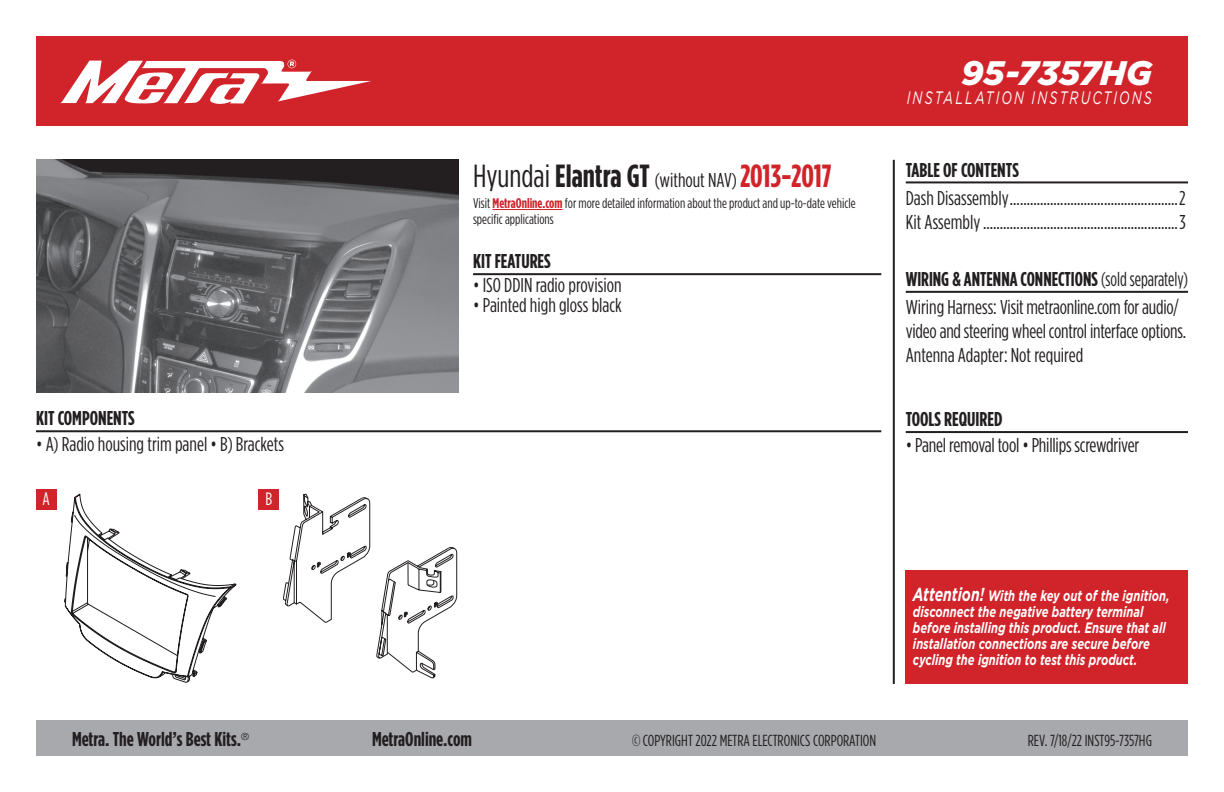
<style>
.page{position:relative;width:1224px;height:792px;background:#fff}
.page>*{position:absolute;margin:0;border:0;box-sizing:border-box;transform-origin:0 0}
.t1{font:italic 900 34px "Gotham";letter-spacing:-.005em;color:#fff}
.t2{font:20px/24px "Gotham Condensed";color:#231f20}
.t3{font:700 20px "Gotham Condensed";color:#231f20}
.t4{font:20px/28px "Gotham Condensed";color:#231f20;scale:.9 1}
.t5{font:italic 18px "Gotham";letter-spacing:.165em;color:#fff;scale:.7 1}
.t6{font:18px "Gotham Condensed";color:#fff}
.t7{font:16px "Gotham Condensed";color:#231f20}
.t8{font:italic 700 15px/16px "Gotham";color:#fff;scale:.74 1}
.t9{font:14px/16px "Gotham Condensed";color:#231f20}
.s1{font-size:32px}
.s2{font-weight:700;font-size:32px}
.s3{font-weight:700;font-size:32px;color:#d1232a}
.s4{font-weight:700;color:#d1232a}
.s5{font-weight:700}
.s6{font-size:18.8px}
</style>
<div class="page">
<div style="left:36px;top:720px;width:1152px;height:36px;background:#a8a9ad"></div>
<hr style="left:893px;top:160px;width:2px;height:524px;background:#231f20">
<div style="left:36px;top:36px;width:1152px;height:90px;background:#d1232a"></div>
<svg style="left:60px;top:60px;width:311px;height:44px"></svg>
<div style="left:906px;top:570px;width:282px;height:114px;background:#d1232a"></div>
<img style="left:36px;top:160px;width:423px;height:232px">
<hr style="left:473px;top:273px;width:408px;height:2px;background:#231f20">
<hr style="left:36px;top:430px;width:845px;height:2px;background:#231f20">
<hr style="left:906px;top:431px;width:282px;height:2px;background:#231f20">
<hr style="left:906px;top:291px;width:282px;height:2px;background:#231f20">
<hr style="left:906px;top:181px;width:282px;height:2px;background:#231f20">
<svg style="left:65px;top:494px;width:171px;height:189px"></svg>
<svg style="left:283px;top:494px;width:174px;height:184px"></svg>
<div style="left:36px;top:489px;width:21px;height:21px;background:#d1232a"></div>
<div style="left:259px;top:489px;width:20px;height:21px;background:#d1232a"></div>
<hr style="left:493px;top:209px;width:70px;height:1px;background:#d1232a">
<h1 class="t1" style="left:961px;top:53px;width:192px">95-7357HG</h1>
<p class="t3" style="left:36px;top:407px;width:100px">KIT COMPONENTS</p>
<p class="t2" style="left:36px;top:432px;width:250px">• A) Radio housing trim panel • B) Brackets</p>
<p class="t6" style="left:43px;top:489px;width:9px">A</p>
<p class="t6" style="left:265px;top:489px;width:8px">B</p>
<p class="t2" style="left:473px;top:168px;width:360px"><span class="s1">Hyundai</span> <span class="s2">Elantra GT</span> (without NAV) <span class="s3">2013-2017</span></p>
<p class="t9" style="left:473px;top:195px;width:384px">Visit <span class="s4">MetraOnline.com</span> for more detailed information about the product and up-to-date vehicle specific applications</p>
<p class="t3" style="left:473px;top:250px;width:79px">KIT FEATURES</p>
<p class="t2" style="left:473px;top:273px;width:150px">• ISO DDIN radio provision</p>
<p class="t2" style="left:473px;top:293px;width:150px">• Painted high gloss black</p>
<p class="t5" style="left:907px;top:88px;width:352px">INSTALLATION INSTRUCTIONS</p>
<p class="t3" style="left:906px;top:158px;width:115px">TABLE OF CONTENTS</p>
<p class="t2" style="left:906px;top:185px;width:281px">Dash Disassembly..................................................2<br>Kit Assembly..........................................................3</p>
<p class="t4" style="left:906px;top:265px;width:315px"><span class="s5">WIRING &amp; ANTENNA CONNECTIONS</span> (sold separately)<br>Wiring Harness: Visit metraonline.com for audio/</p>
<p class="t2" style="left:906px;top:319px;width:282px">video and steering wheel control interface options.<br>Antenna Adapter: Not required</p>
<p class="t3" style="left:906px;top:408px;width:98px">TOOLS REQUIRED</p>
<p class="t2" style="left:906px;top:433px;width:235px">• Panel removal tool • Phillips screwdriver</p>
<p class="t8" style="left:913px;top:587px;width:348px"><span class="s6">Attention!</span> With the key out of the ignition, disconnect the negative battery terminal before installing this product. Ensure that all installation connections are secure before cycling the ignition to test this product.</p>
<p class="t3" style="left:72px;top:728px;width:179px">Metra. The World’s Best Kits.<sup>®</sup></p>
<p class="t3" style="left:372px;top:728px;width:102px">MetraOnline.com</p>
<p class="t7" style="left:632px;top:732px;width:246px">© COPYRIGHT 2022 METRA ELECTRONICS CORPORATION</p>
<p class="t7" style="left:1028px;top:732px;width:126px">REV. 7/18/22 INST95-7357HG</p>
</div>
